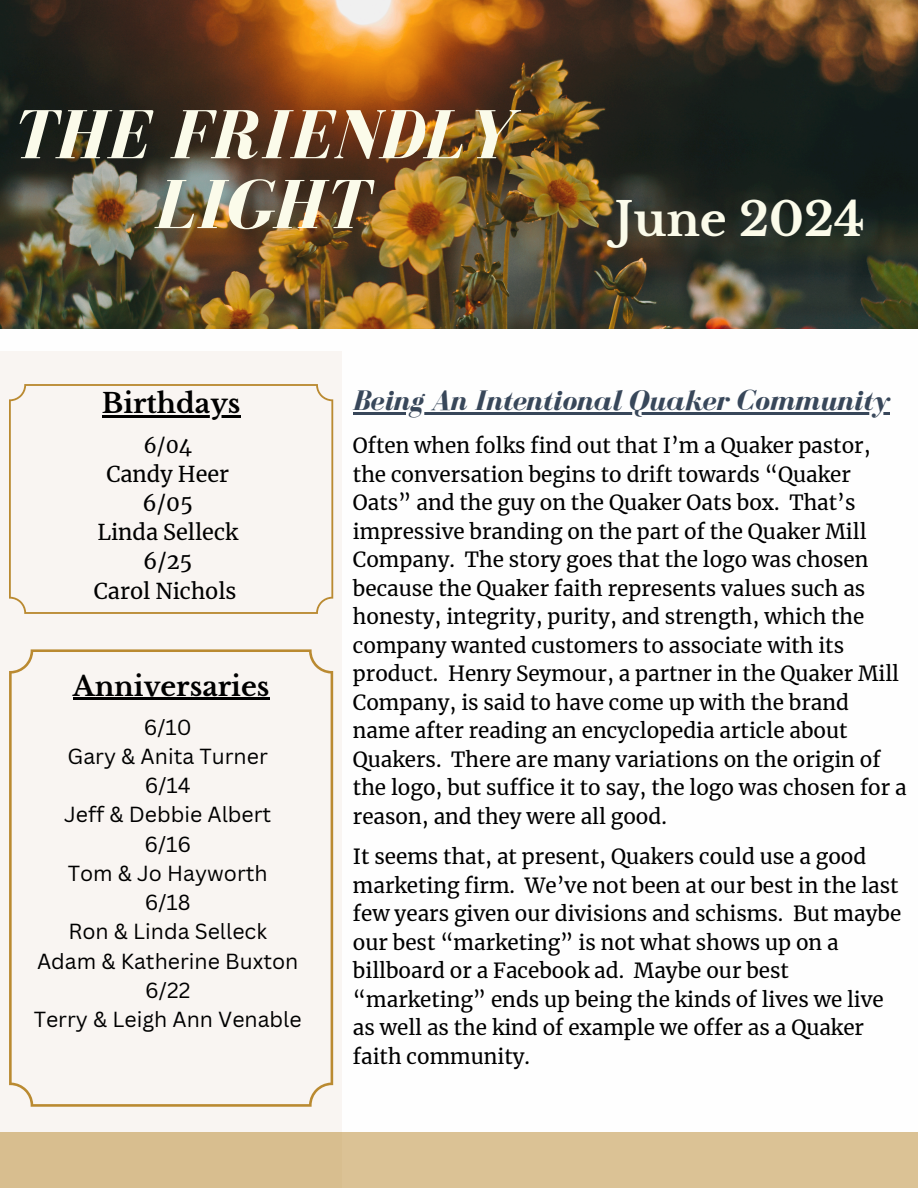
<style>
.page{position:relative;width:918px;height:1188px;background:#fff}
.page>*{position:absolute;margin:0;border:0;box-sizing:border-box;transform-origin:0 0}
.t1{font:italic 700 71.55px/69.9px "Bodoni FLF";letter-spacing:.01em;color:#fbfbea;text-align:center}
.t2{font:700 46.2px "Libre Baskerville";color:#fbfbea}
.t3{font:italic 700 29.25px "Bodoni FLF";letter-spacing:-.01em;color:#38475a}
.t4{font:700 27px "Libre Baskerville";color:#000}
.t5{font:21.6px "Merriweather";color:#000}
.t6{font:21.3px "Canva Sans";color:#000}
.t7{font:20.7px/28.5px "Merriweather";color:#000}
.t8{font:20.55px "Merriweather";color:#000}
</style>
<div class="page">
<div style="left:0;top:351px;width:341px;height:837px;background:#f9f5f2"></div>
<img style="left:0;top:0;width:918px;height:328px">
<div style="left:0;top:1132px;width:918px;height:56px;background:#dbc295"></div>
<svg style="left:9px;top:384px;width:324px;height:230px"></svg>
<hr style="left:353px;top:412px;width:537px;height:2px;background:#38475a">
<hr style="left:102px;top:416px;width:138px;height:2px;background:#000">
<svg style="left:9px;top:650px;width:324px;height:457px"></svg>
<hr style="left:73px;top:698px;width:196px;height:2px;background:#000">
<p class="t1" style="left:11px;top:100px;width:502px">THE FRIENDLY<br>LIGHT</p>
<p class="t2" style="left:615px;top:191px;width:251px">June 2024</p>
<h3 class="t4" style="left:102px;top:387px;width:140px">Birthdays</h3>
<p class="t3" style="left:353px;top:385px;width:539px">Being An Intentional Quaker Community</p>
<p class="t8" style="left:143px;top:433px;width:50px">6/04</p>
<p class="t5" style="left:106px;top:460px;width:124px">Candy Heer</p>
<p class="t5" style="left:143px;top:490px;width:52px">6/05</p>
<p class="t5" style="left:97px;top:519px;width:142px">Linda Selleck</p>
<p class="t5" style="left:143px;top:548px;width:51px">6/25</p>
<h3 class="t5" style="left:94px;top:577px;width:144px">Carol Nichols</h3>
<p class="t4" style="left:73px;top:669px;width:198px">Anniversaries</p>
<h3 class="t6" style="left:144px;top:712px;width:50px">6/10</h3>
<p class="t6" style="left:68px;top:741px;width:202px">Gary &amp; Anita Turner</p>
<p class="t6" style="left:145px;top:770px;width:48px">6/14</p>
<p class="t6" style="left:64px;top:800px;width:209px">Jeff &amp; Debbie Albert</p>
<p class="t6" style="left:144px;top:829px;width:48px">6/16</p>
<p class="t6" style="left:68px;top:858px;width:202px">Tom &amp; Jo Hayworth</p>
<p class="t6" style="left:145px;top:887px;width:48px">6/18</p>
<p class="t6" style="left:68px;top:917px;width:200px">Ron &amp; Linda Selleck</p>
<p class="t6" style="left:37px;top:946px;width:263px">Adam &amp; Katherine Buxton</p>
<p class="t6" style="left:145px;top:975px;width:47px">6/22</p>
<p class="t6" style="left:34px;top:1004px;width:269px">Terry &amp; Leigh Ann Venable</p>
<h1 class="t7" style="left:353px;top:431px;width:555px">Often when folks find out that I’m a Quaker pastor, the conversation begins to drift towards “Quaker Oats” and the guy on the Quaker Oats box. That’s impressive branding on the part of the Quaker Mill Company. The story goes that the logo was chosen because the Quaker faith represents values such as honesty, integrity, purity, and strength, which the company wanted customers to associate with its product. Henry Seymour, a partner in the Quaker Mill Company, is said to have come up with the brand name after reading an encyclopedia article about Quakers. There are many variations on the origin of the logo, but suffice it to say, the logo was chosen for a reason, and they were all good.</h1>
<h2 class="t7" style="left:353px;top:842px;width:550px">It seems that, at present, Quakers could use a good marketing firm. We’ve not been at our best in the last few years given our divisions and schisms. But maybe our best “marketing” is not what shows up on a billboard or a Facebook ad. Maybe our best “marketing” ends up being the kinds of lives we live as well as the kind of example we offer as a Quaker faith community.</h2>
</div>
